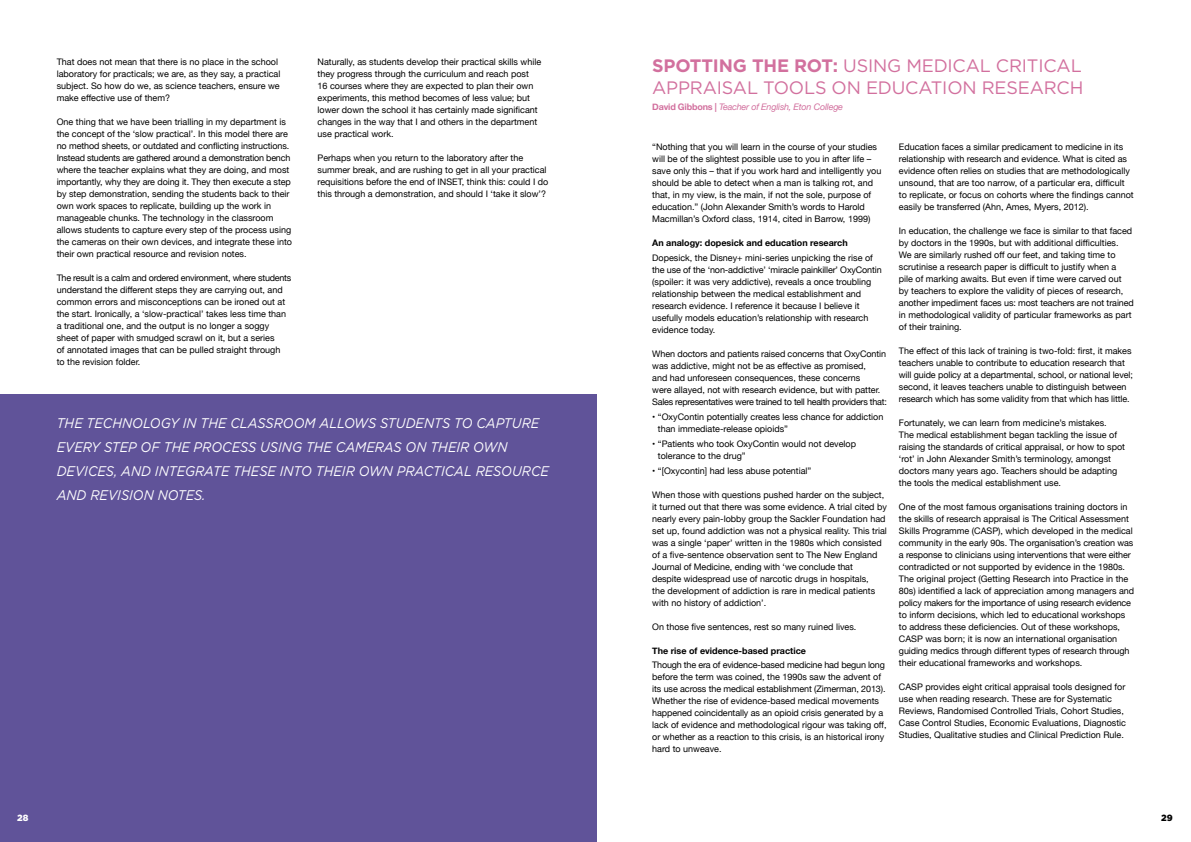
<style>
.page{position:relative;width:1191px;height:842px;background:#fff}
.page>*{position:absolute;margin:0;border:0;box-sizing:border-box;transform-origin:0 0}
.t1{font:18px/22px "Gotham";letter-spacing:-.01em;color:#d2709e}
.t2{font:italic 14px/24px "Gotham";color:#fff;scale:.92 1}
.t3{font:9px/12px "Helvetica Neue";color:#000}
.t4{font:700 9px "Helvetica Neue";color:#000}
.t5{font:italic 9px "Helvetica Neue";letter-spacing:-.02em;color:#d2709e}
.t6{font:900 9px "Gotham";color:#fff}
.t7{font:900 9px "Gotham";color:#000}
.s1{font-weight:700}
.s2{font-weight:700;font-style:normal}
</style>
<div class="page">
<div style="left:0;top:394px;width:597px;height:448px;background:#605399"></div>
<p class="t3" style="left:57px;top:57px;width:225px">That does not mean that there is no place in the school laboratory for practicals; we are, as they say, a practical subject. So how do we, as science teachers, ensure we make effective use of them?</p>
<p class="t3" style="left:57px;top:117px;width:237px">One thing that we have been trialling in my department is the concept of the ‘slow practical’. In this model there are no method sheets, or outdated and conflicting instructions.<br>Instead students are gathered around a demonstration bench where the teacher explains what they are doing, and most importantly, why they are doing it. They then execute a step by step demonstration, sending the students back to their own work spaces to replicate, building up the work in manageable chunks. The technology in the classroom allows students to capture every step of the process using the cameras on their own devices, and integrate these into their own practical resource and revision notes.</p>
<p class="t3" style="left:57px;top:273px;width:236px">The result is a calm and ordered environment, where students understand the different steps they are carrying out, and common errors and misconceptions can be ironed out at the start. Ironically, a ‘slow-practical’ takes less time than a traditional one, and the output is no longer a soggy sheet of paper with smudged scrawl on it, but a series<br>of annotated images that can be pulled straight through<br>to the revision folder.</p>
<p class="t3" style="left:317px;top:57px;width:225px">Naturally, as students develop their practical skills while they progress through the curriculum and reach post<br>16 courses where they are expected to plan their own experiments, this method becomes of less value; but lower down the school it has certainly made significant changes in the way that I and others in the department use practical work.</p>
<p class="t3" style="left:317px;top:153px;width:232px">Perhaps when you return to the laboratory after the summer break, and are rushing to get in all your practical requisitions before the end of INSET, think this: could I do this through a demonstration, and should I ‘take it slow’?</p>
<h2 class="t2" style="left:57px;top:411px;width:536px">THE TECHNOLOGY IN THE CLASSROOM ALLOWS STUDENTS TO CAPTURE EVERY STEP OF THE PROCESS USING THE CAMERAS ON THEIR OWN DEVICES, AND INTEGRATE THESE INTO THEIR OWN PRACTICAL RESOURCE AND REVISION NOTES.</h2>
<p class="t6" style="left:17px;top:813px;width:13px">28</p>
<h1 class="t1" style="left:652px;top:54px;width:433px"><span class="s1">SPOTTING THE ROT:</span> USING MEDICAL CRITICAL<br>APPRAISAL TOOLS ON EDUCATION RESEARCH</h1>
<p class="t5" style="left:652px;top:100px;width:192px"><span class="s2">David Gibbons |</span> Teacher of English, Eton College</p>
<p class="t3" style="left:899px;top:142px;width:236px">Education faces a similar predicament to medicine in its relationship with research and evidence. What is cited as evidence often relies on studies that are methodologically unsound, that are too narrow, of a particular era, difficult to replicate, or focus on cohorts where the findings cannot easily be transferred (Ahn, Ames, Myers, 2012).</p>
<p class="t3" style="left:899px;top:226px;width:236px">In education, the challenge we face is similar to that faced by doctors in the 1990s, but with additional difficulties.<br>We are similarly rushed off our feet, and taking time to scrutinise a research paper is difficult to justify when a<br>pile of marking awaits. But even if time were carved out<br>by teachers to explore the validity of pieces of research, another impediment faces us: most teachers are not trained in methodological validity of particular frameworks as part of their training.</p>
<p class="t3" style="left:899px;top:346px;width:235px">The effect of this lack of training is two-fold: first, it makes teachers unable to contribute to education research that will guide policy at a departmental, school, or national level; second, it leaves teachers unable to distinguish between research which has some validity from that which has little.</p>
<p class="t3" style="left:899px;top:418px;width:228px">Fortunately, we can learn from medicine’s mistakes.<br>The medical establishment began tackling the issue of raising the standards of critical appraisal, or how to spot ‘rot’ in John Alexander Smith’s terminology, amongst doctors many years ago. Teachers should be adapting the tools the medical establishment use.</p>
<p class="t3" style="left:899px;top:502px;width:237px">One of the most famous organisations training doctors in the skills of research appraisal is The Critical Assessment Skills Programme (CASP), which developed in the medical community in the early 90s. The organisation’s creation was a response to clinicians using interventions that were either contradicted or not supported by evidence in the 1980s.<br>The original project (Getting Research into Practice in the 80s) identified a lack of appreciation among managers and policy makers for the importance of using research evidence to inform decisions, which led to educational workshops to address these deficiencies. Out of these workshops, CASP was born; it is now an international organisation guiding medics through different types of research through their educational frameworks and workshops.</p>
<p class="t3" style="left:899px;top:682px;width:229px">CASP provides eight critical appraisal tools designed for use when reading research. These are for Systematic Reviews, Randomised Controlled Trials, Cohort Studies, Case Control Studies, Economic Evaluations, Diagnostic Studies, Qualitative studies and Clinical Prediction Rule.</p>
<p class="t3" style="left:652px;top:142px;width:231px">“Nothing that you will learn in the course of your studies will be of the slightest possible use to you in after life – save only this – that if you work hard and intelligently you should be able to detect when a man is talking rot, and that, in my view, is the main, if not the sole, purpose of education.” (John Alexander Smith’s words to Harold Macmillan’s Oxford class, 1914, cited in Barrow, 1999)</p>
<p class="t4" style="left:652px;top:236px;width:197px">An analogy: dopesick and education research</p>
<p class="t3" style="left:652px;top:252px;width:231px">Dopesick, the Disney+ mini-series unpicking the rise of the use of the ‘non-addictive’ ‘miracle painkiller’ OxyContin (spoiler: it was very addictive), reveals a once troubling relationship between the medical establishment and research evidence. I reference it because I believe it usefully models education’s relationship with research evidence today.</p>
<p class="t3" style="left:652px;top:348px;width:236px">When doctors and patients raised concerns that OxyContin was addictive, might not be as effective as promised,<br>and had unforeseen consequences, these concerns<br>were allayed, not with research evidence, but with patter.<br>Sales representatives were trained to tell health providers that:</p>
<p class="t3" style="left:658px;top:411px;width:227px;text-indent:-6px">• “OxyContin potentially creates less chance for addiction than immediate-release opioids”</p>
<p class="t3" style="left:658px;top:438px;width:200px;text-indent:-6px">• “Patients who took OxyContin would not develop tolerance to the drug”</p>
<p class="t3" style="left:652px;top:465px;width:161px">• “[Oxycontin] had less abuse potential”</p>
<p class="t3" style="left:652px;top:489px;width:236px">When those with questions pushed harder on the subject, it turned out that there was some evidence. A trial cited by nearly every pain-lobby group the Sackler Foundation had set up, found addiction was not a physical reality. This trial was a single ‘paper’ written in the 1980s which consisted of a five-sentence observation sent to The New England Journal of Medicine, ending with ‘we conclude that<br>despite widespread use of narcotic drugs in hospitals,<br>the development of addiction is rare in medical patients with no history of addiction’.</p>
<p class="t3" style="left:652px;top:621px;width:206px">On those five sentences, rest so many ruined lives.</p>
<p class="t4" style="left:652px;top:643px;width:155px">The rise of evidence-based practice</p>
<p class="t3" style="left:652px;top:660px;width:236px">Though the era of evidence-based medicine had begun long before the term was coined, the 1990s saw the advent of its use across the medical establishment (Zimerman, 2013).<br>Whether the rise of evidence-based medical movements happened coincidentally as an opioid crisis generated by a lack of evidence and methodological rigour was taking off, or whether as a reaction to this crisis, is an historical irony hard to unweave.</p>
<p class="t7" style="left:1161px;top:813px;width:13px">29</p>
</div>
